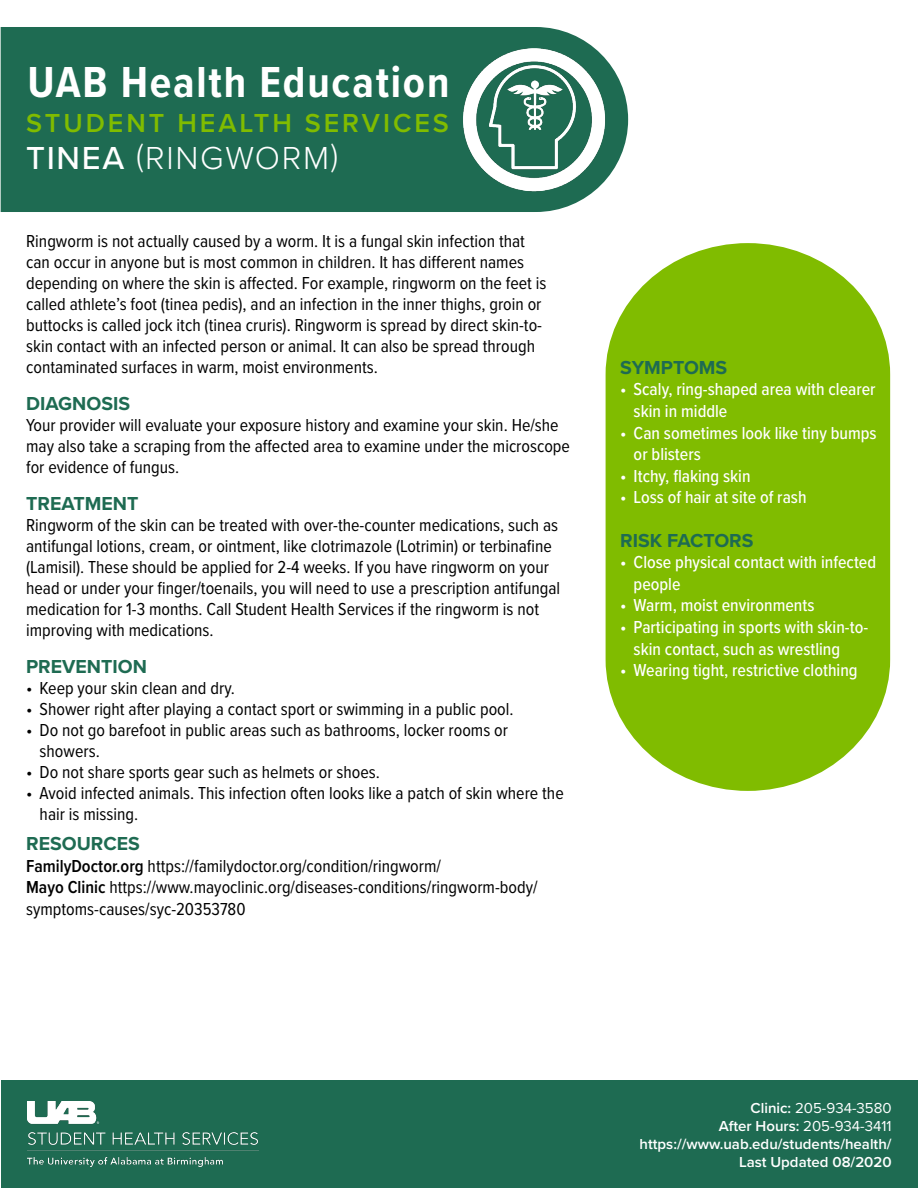
<style>
.page{position:relative;width:918px;height:1188px;background:#fff}
.page>*{position:absolute;margin:0;border:0;box-sizing:border-box;transform-origin:0 0}
.t1{font:700 45px "Proxima Nova Cond";letter-spacing:.04em;color:#fff}
.t2{font:300 33px "Proxima Nova";letter-spacing:.05em;color:#fff}
.t3{font:600 27px "Proxima Nova";letter-spacing:.11em;color:#80bc00}
.t4{font:700 19.5px "Proxima Nova";color:#1e6b52}
.t5{font:18px/21px "Proxima Nova Cond";color:#000}
.t6{font:500 18px/21.6px "Proxima Nova Cond";color:#fff}
.t7{font:600 15px/18px "Proxima Nova";color:#fff;text-align:right}
.s1{font-weight:500}
.s2{font-weight:600}
.s3{font-weight:400}
</style>
<div class="page">
<div style="left:1px;top:27px;width:627px;height:185px;background:#1e6b52"></div>
<div style="left:1px;top:1080px;width:917px;height:108px;background:#1e6b52"></div>
<img style="left:28px;top:1101px;width:231px;height:66px">
<img style="left:461px;top:47px;width:146px;height:145px">
<svg style="left:606px;top:243px;width:284px;height:548px;background:#8dc21a"></svg>
<h1 class="t1" style="left:28px;top:49px;width:423px">UAB Health Education</h1>
<h3 class="t3" style="left:26px;top:103px;width:424px">STUDENT HEALTH SERVICES</h3>
<p class="t2" style="left:26px;top:134px;width:314px"><span class="s1">TINEA</span> (RINGWORM)</p>
<p class="t5" style="left:26px;top:230px;width:522px">Ringworm is not actually caused by a worm. It is a fungal skin infection that can occur in anyone but is most common in children. It has different names depending on where the skin is affected. For example, ringworm on the feet is called athlete’s foot (tinea pedis), and an infection in the inner thighs, groin or buttocks is called jock itch (tinea cruris). Ringworm is spread by direct skin-to&shy;skin contact with an infected person or animal. It can also be spread through contaminated surfaces in warm, moist environments.</p>
<p class="t4" style="left:26px;top:389px;width:105px">DIAGNOSIS</p>
<p class="t5" style="left:26px;top:413px;width:545px">Your provider will evaluate your exposure history and examine your skin. He/she may also take a scraping from the affected area to examine under the microscope for evidence of fungus.</p>
<p class="t4" style="left:26px;top:489px;width:114px">TREATMENT</p>
<p class="t5" style="left:26px;top:513px;width:536px">Ringworm of the skin can be treated with over-the-counter medications, such as antifungal lotions, cream, or ointment, like clotrimazole (Lotrimin) or terbinafine (Lamisil). These should be applied for 2-4 weeks. If you have ringworm on your head or under your finger/toenails, you will need to use a prescription antifungal medication for 1-3 months. Call Student Health Services if the ringworm is not improving with medications.</p>
<p class="t4" style="left:26px;top:651px;width:122px">PREVENTION</p>
<p class="t5" style="left:26px;top:676px;width:210px">• Keep your skin clean and dry.</p>
<p class="t5" style="left:26px;top:697px;width:489px">• Shower right after playing a contact sport or swimming in a public pool.</p>
<p class="t5" style="left:40px;top:718px;width:470px;text-indent:-14px">• Do not go barefoot in public areas such as bathrooms, locker rooms or showers.</p>
<p class="t5" style="left:26px;top:760px;width:355px">• Do not share sports gear such as helmets or shoes.</p>
<p class="t5" style="left:40px;top:781px;width:526px;line-height:21.6px;text-indent:-14px">• Avoid infected animals. This infection often looks like a patch of skin where the hair is missing.</p>
<p class="t4" style="left:26px;top:829px;width:115px">RESOURCES</p>
<p class="t5" style="left:26px;top:855px;width:416px"><span class="s2">FamilyDoctor.org</span> https://familydoctor.org/condition/ringworm/</p>
<p class="t5" style="left:26px;top:876px;width:513px;line-height:21.6px"><span class="s2">Mayo Clinic</span> https://www.mayoclinic.org/diseases-conditions/ringworm-body/ symptoms-causes/syc-20353780</p>
<p class="t4" style="left:620px;top:353px;width:109px">SYMPTOMS</p>
<p class="t6" style="left:634px;top:378px;width:244px;text-indent:-14px">• Scaly, ring-shaped area with clearer skin in middle</p>
<p class="t6" style="left:634px;top:421px;width:244px;text-indent:-14px">• Can sometimes look like tiny bumps or blisters</p>
<p class="t6" style="left:620px;top:464px;width:132px">• Itchy, flaking skin</p>
<p class="t6" style="left:620px;top:486px;width:188px">• Loss of hair at site of rash</p>
<p class="t4" style="left:620px;top:526px;width:135px">RISK FACTORS</p>
<p class="t6" style="left:634px;top:551px;width:244px;text-indent:-14px">• Close physical contact with infected people</p>
<p class="t6" style="left:620px;top:594px;width:196px">• Warm, moist environments</p>
<p class="t6" style="left:634px;top:616px;width:236px;text-indent:-14px">• Participating in sports with skin-to&shy;skin contact, such as wrestling</p>
<p class="t6" style="left:620px;top:659px;width:239px">• Wearing tight, restrictive clothing</p>
<p class="t7" style="left:639px;top:1098px;width:254px">Clinic: <span class="s3">205-934-3580<br></span>After Hours: <span class="s3">205-934-3411 </span>https://www.uab.edu/students/health/<br>Last Updated 08/2020</p>
</div>
